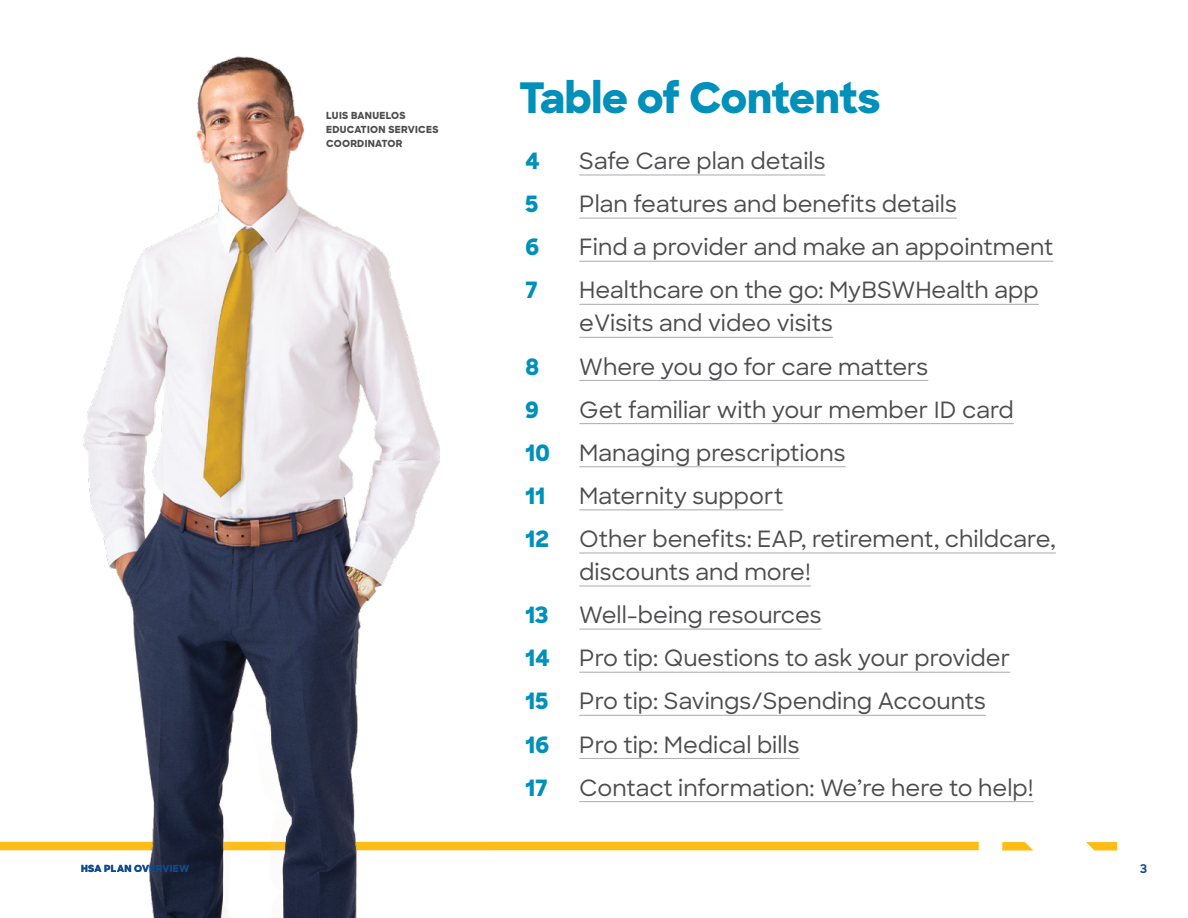
<style>
.page{position:relative;width:1188px;height:918px;background:#fff}
.page>*{position:absolute;margin:0;border:0;box-sizing:border-box;transform-origin:0 0}
.t1{font:800 42px "Sharp Sans";letter-spacing:-.015em;color:#0090ba}
.t2{font:500 22.5px/33px "Sharp Sans";color:#4d4d4f}
.t3{font:800 22.5px "Sharp Sans";color:#0090ba}
.t4{font:700 12px "Sharp Sans";color:#0f4b90}
.t5{font:800 9.75px/14.2px "Sharp Sans";letter-spacing:.03em;color:#4d4d4f}
.t6{font:800 9.75px "Sharp Sans";letter-spacing:.03em;color:#0f4b90}
</style>
<div class="page">
<div style="left:0;top:842px;width:979px;height:8px;background:#febc15"></div>
<svg style="left:1086px;top:842px;width:31px;height:9px"></svg>
<svg style="left:1002px;top:842px;width:31px;height:9px"></svg>
<img style="left:0;top:56px;width:647px;height:862px">
<hr style="left:579px;top:174px;width:246px;height:2px;background:#b1b4b6">
<hr style="left:579px;top:218px;width:378px;height:1px;background:#b1b4b6">
<hr style="left:579px;top:261px;width:474px;height:1px;background:#b1b4b6">
<hr style="left:579px;top:304px;width:460px;height:1px;background:#b1b4b6">
<hr style="left:579px;top:337px;width:254px;height:1px;background:#b1b4b6">
<hr style="left:579px;top:380px;width:349px;height:1px;background:#b1b4b6">
<hr style="left:579px;top:423px;width:435px;height:1px;background:#b1b4b6">
<hr style="left:579px;top:466px;width:267px;height:1px;background:#b1b4b6">
<hr style="left:579px;top:509px;width:204px;height:1px;background:#b1b4b6">
<hr style="left:579px;top:552px;width:178px;height:2px;background:#b1b4b6">
<hr style="left:757px;top:552px;width:299px;height:2px;background:#b1b4b6">
<hr style="left:579px;top:585px;width:232px;height:2px;background:#b1b4b6">
<hr style="left:579px;top:629px;width:243px;height:1px;background:#b1b4b6">
<hr style="left:579px;top:672px;width:431px;height:1px;background:#b1b4b6">
<hr style="left:579px;top:715px;width:407px;height:1px;background:#b1b4b6">
<hr style="left:579px;top:758px;width:221px;height:1px;background:#b1b4b6">
<hr style="left:579px;top:801px;width:455px;height:1px;background:#b1b4b6">
<p class="t6" style="left:81px;top:861px;width:110px">HSA PLAN OVERVIEW</p>
<p class="t5" style="left:326px;top:108px;width:81px">LUIS BANUELOS</p>
<p class="t5" style="left:326px;top:122px;width:114px">EDUCATION SERVICES<br>COORDINATOR</p>
<h1 class="t1" style="left:518px;top:66px;width:364px">Table of Contents</h1>
<p class="t3" style="left:525px;top:144px;width:16px">4</p>
<p class="t2" style="left:579px;top:143px;width:248px">Safe Care plan details</p>
<p class="t3" style="left:525px;top:187px;width:15px">5</p>
<p class="t2" style="left:579px;top:186px;width:379px">Plan features and benefits details</p>
<p class="t3" style="left:525px;top:230px;width:16px">6</p>
<p class="t2" style="left:579px;top:230px;width:476px">Find a provider and make an appointment</p>
<p class="t3" style="left:525px;top:273px;width:14px">7</p>
<p class="t2" style="left:579px;top:273px;width:461px">Healthcare on the go: MyBSWHealth app eVisits and video visits</p>
<p class="t3" style="left:525px;top:349px;width:16px">8</p>
<p class="t2" style="left:579px;top:349px;width:351px">Where you go for care matters</p>
<p class="t3" style="left:525px;top:393px;width:15px">9</p>
<p class="t2" style="left:579px;top:392px;width:436px">Get familiar with your member ID card</p>
<p class="t3" style="left:525px;top:436px;width:26px">10</p>
<p class="t2" style="left:579px;top:435px;width:268px">Managing prescriptions</p>
<p class="t3" style="left:525px;top:479px;width:21px">11</p>
<p class="t2" style="left:579px;top:478px;width:206px">Maternity support</p>
<p class="t3" style="left:525px;top:522px;width:26px">12</p>
<p class="t2" style="left:579px;top:521px;width:478px">Other benefits: EAP, retirement, childcare, discounts and more!</p>
<p class="t3" style="left:525px;top:598px;width:25px">13</p>
<p class="t2" style="left:579px;top:598px;width:244px">Well-being resources</p>
<p class="t3" style="left:525px;top:641px;width:26px">14</p>
<p class="t2" style="left:579px;top:641px;width:433px">Pro tip: Questions to ask your provider</p>
<p class="t3" style="left:525px;top:684px;width:25px">15</p>
<p class="t2" style="left:579px;top:684px;width:408px">Pro tip: Savings/Spending Accounts</p>
<p class="t3" style="left:525px;top:728px;width:26px">16</p>
<p class="t2" style="left:579px;top:727px;width:222px">Pro tip: Medical bills</p>
<p class="t3" style="left:525px;top:771px;width:24px">17</p>
<p class="t2" style="left:579px;top:770px;width:456px">Contact information: We’re here to help!</p>
<p class="t4" style="left:1140px;top:860px;width:9px">3</p>
</div>
